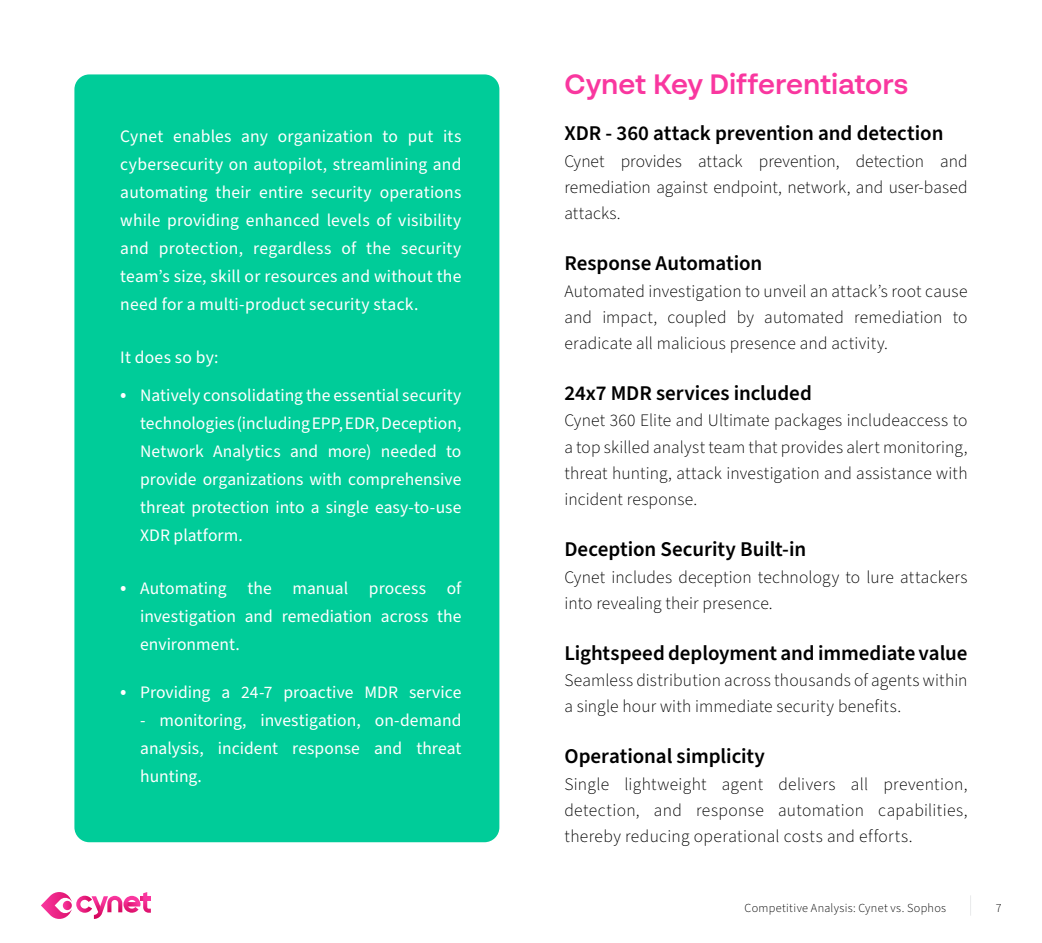
<style>
.page{position:relative;width:1042px;height:943px;background:#fff}
.page>*{position:absolute;margin:0;border:0;box-sizing:border-box;transform-origin:0 0}
.t1{font:600 28px "BR Sonoma";letter-spacing:-.005em;color:#f9379f}
.H4__black{font:600 21px "Source Sans Pro";letter-spacing:-.005em;color:#000}
.t2{font:21px "Source Sans Pro";color:#fff}
.BODY{font:300 17.5px/26.2px "Source Sans Pro";letter-spacing:.01em;color:#000}
.BODY_WHITE{font:17.5px/28px "Source Sans Pro";letter-spacing:.005em;color:#fff}
.t3{font:300 12.25px "Source Sans Pro";letter-spacing:.025em;color:#000}
</style>
<div class="page">
<svg style="left:41px;top:892px;width:110px;height:27px"></svg>
<svg style="left:970px;top:895px;width:1px;height:20px"></svg>
<div style="left:74px;top:74px;width:425px;height:768px;background:#0c9;border-radius:15px"></div>
<p class="BODY_WHITE" style="left:173px;top:123px;width:60px">enables</p>
<p class="BODY_WHITE" style="left:278px;top:123px;width:97px">organization</p>
<p class="BODY_WHITE" style="left:443px;top:123px;width:20px">its</p>
<p class="BODY_WHITE" style="left:120px;top:123px;width:45px">Cynet</p>
<p class="BODY_WHITE" style="left:120px;top:151px;width:343px">cybersecurity on autopilot, streamlining and</p>
<p class="BODY_WHITE" style="left:380px;top:179px;width:83px">operations</p>
<p class="BODY_WHITE" style="left:382px;top:123px;width:17px">to</p>
<p class="BODY_WHITE" style="left:408px;top:123px;width:27px">put</p>
<p class="BODY_WHITE" style="left:241px;top:123px;width:28px">any</p>
<p class="BODY_WHITE" style="left:216px;top:179px;width:37px">their</p>
<p class="BODY_WHITE" style="left:120px;top:179px;width:89px">automating</p>
<p class="BODY_WHITE" style="left:120px;top:207px;width:343px">while providing enhanced levels of visibility</p>
<p class="BODY_WHITE" style="left:401px;top:235px;width:62px">security</p>
<p class="BODY_WHITE" style="left:259px;top:179px;width:46px">entire</p>
<p class="BODY_WHITE" style="left:311px;top:179px;width:62px">security</p>
<p class="BODY_WHITE" style="left:341px;top:235px;width:16px">of</p>
<p class="BODY_WHITE" style="left:120px;top:235px;width:343px">and<br>team s’ size, skill or resources and without the need for a multi-product security stack.</p>
<p class="BODY_WHITE" style="left:120px;top:344px;width:100px">It does so by:</p>
<p class="BODY_WHITE" style="left:140px;top:382px;width:323px">Natively consolidating the essential security</p>
<p class="BODY_WHITE" style="left:253px;top:235px;width:80px">regardless</p>
<p class="BODY_WHITE" style="left:366px;top:235px;width:26px">the</p>
<p class="BODY_WHITE" style="left:159px;top:235px;width:86px">protection,</p>
<p class="t2" style="left:120px;top:380px;width:8px">•</p>
<p class="t2" style="left:120px;top:573px;width:8px">•</p>
<p class="t2" style="left:120px;top:676px;width:8px">•</p>
<p class="BODY_WHITE" style="left:140px;top:410px;width:323px;text-align:right">technologies(includingEPP,EDR,Deception, to</p>
<p class="BODY_WHITE" style="left:328px;top:438px;width:45px">more)</p>
<p class="BODY_WHITE" style="left:140px;top:438px;width:323px">Network<br>provide organizations with comprehensive threat protection into a single easy-to-use<br>XDR platform.</p>
<p class="BODY_WHITE" style="left:447px;top:574px;width:16px">of</p>
<p class="BODY_WHITE" style="left:213px;top:438px;width:69px">Analytics</p>
<p class="BODY_WHITE" style="left:290px;top:438px;width:30px">and</p>
<p class="BODY_WHITE" style="left:381px;top:438px;width:57px">needed</p>
<p class="BODY_WHITE" style="left:247px;top:574px;width:26px">the</p>
<p class="BODY_WHITE" style="left:292px;top:574px;width:57px">manual</p>
<p class="BODY_WHITE" style="left:140px;top:574px;width:88px">Automating</p>
<p class="BODY_WHITE" style="left:369px;top:574px;width:59px">process</p>
<p class="BODY_WHITE" style="left:245px;top:602px;width:30px">and</p>
<p class="BODY_WHITE" style="left:140px;top:602px;width:101px">investigation environment.</p>
<p class="BODY_WHITE" style="left:282px;top:602px;width:92px">remediation</p>
<p class="BODY_WHITE" style="left:381px;top:602px;width:49px">across</p>
<p class="BODY_WHITE" style="left:437px;top:602px;width:26px">the</p>
<p class="BODY_WHITE" style="left:140px;top:678px;width:72px">Providing</p>
<p class="BODY_WHITE" style="left:221px;top:678px;width:10px">a</p>
<p class="BODY_WHITE" style="left:241px;top:678px;width:33px">24-7</p>
<p class="BODY_WHITE" style="left:283px;top:678px;width:71px">proactive</p>
<p class="BODY_WHITE" style="left:364px;top:678px;width:35px">MDR</p>
<p class="BODY_WHITE" style="left:409px;top:678px;width:54px">service</p>
<p class="BODY_WHITE" style="left:140px;top:706px;width:7px">-</p>
<p class="BODY_WHITE" style="left:160px;top:706px;width:89px">monitoring,</p>
<p class="BODY_WHITE" style="left:261px;top:706px;width:102px">investigation,</p>
<p class="BODY_WHITE" style="left:375px;top:706px;width:88px">on-demand</p>
<p class="BODY_WHITE" style="left:140px;top:734px;width:65px">analysis, hunting.</p>
<p class="BODY_WHITE" style="left:218px;top:734px;width:62px">incident</p>
<p class="BODY_WHITE" style="left:292px;top:734px;width:69px">response</p>
<p class="BODY_WHITE" style="left:374px;top:734px;width:30px">and</p>
<p class="BODY_WHITE" style="left:416px;top:734px;width:47px">threat</p>
<h3 class="t1" style="left:564px;top:67px;width:345px">Cynet Key Differentiators</h3>
<p class="H4__black" style="left:564px;top:119px;width:381px">XDR - 360 attack prevention and detection</p>
<p class="BODY" style="left:940px;top:148px;width:29px">and</p>
<p class="BODY" style="left:621px;top:148px;width:63px">provides</p>
<p class="BODY" style="left:698px;top:148px;width:46px">attack</p>
<p class="BODY" style="left:855px;top:148px;width:70px">detection</p>
<p class="BODY" style="left:759px;top:148px;width:82px">prevention,</p>
<p class="BODY" style="left:564px;top:148px;width:405px">Cynet<br>remediation against endpoint, network, and user-based attacks.</p>
<p class="H4__black" style="left:564px;top:249px;width:199px">Response Automation</p>
<p class="BODY" style="left:564px;top:278px;width:405px;text-align:right">Automated investigation to unveil an attack s’ root cause to</p>
<p class="BODY" style="left:564px;top:304px;width:325px">and<br>eradicate all malicious presence and activity.</p>
<p class="H4__black" style="left:564px;top:379px;width:249px">24 7x MDR services included</p>
<p class="BODY" style="left:564px;top:408px;width:405px;text-align:justify">Cynet 360 Elite and Ultimate packages includeaccess to a top skilled analyst team that provides alert monitoring, threat hunting, attack investigation and assistance with incident response.</p>
<p class="H4__black" style="left:564px;top:535px;width:243px">Deception Security Built i n-</p>
<p class="BODY" style="left:564px;top:564px;width:405px">Cynet includes deception technology to lure attackers into revealing their presence.</p>
<p class="H4__black" style="left:564px;top:639px;width:405px">Lightspeed deployment and immediate value</p>
<p class="BODY" style="left:564px;top:667px;width:405px">Seamless distribution across thousands of agents within a single hour with immediate security benefits.</p>
<p class="H4__black" style="left:564px;top:742px;width:202px">Operational simplicity</p>
<p class="BODY" style="left:883px;top:771px;width:86px">prevention,</p>
<p class="BODY" style="left:667px;top:304px;width:60px">coupled</p>
<p class="BODY" style="left:737px;top:304px;width:19px">by</p>
<p class="BODY" style="left:764px;top:304px;width:81px">automated</p>
<p class="BODY" style="left:854px;top:304px;width:90px">remediation</p>
<p class="BODY" style="left:602px;top:304px;width:56px">impact,</p>
<p class="BODY" style="left:564px;top:771px;width:46px">Single</p>
<p class="BODY" style="left:624px;top:771px;width:84px">lightweight</p>
<p class="BODY" style="left:778px;top:771px;width:59px">delivers</p>
<p class="BODY" style="left:851px;top:771px;width:19px">all</p>
<p class="BODY" style="left:722px;top:771px;width:43px">agent</p>
<p class="BODY" style="left:564px;top:797px;width:350px">detection,<br>thereby reducing operational costs and efforts.</p>
<p class="BODY" style="left:654px;top:797px;width:30px">and</p>
<p class="BODY" style="left:878px;top:797px;width:91px">capabilities,</p>
<p class="BODY" style="left:778px;top:797px;width:88px">automation</p>
<p class="BODY" style="left:696px;top:797px;width:69px">response</p>
<p class="t3" style="left:744px;top:899px;width:203px">Competitive Analysis: Cynet vs. Sophos</p>
<p class="t3" style="left:996px;top:899px;width:7px">7</p>
</div>
